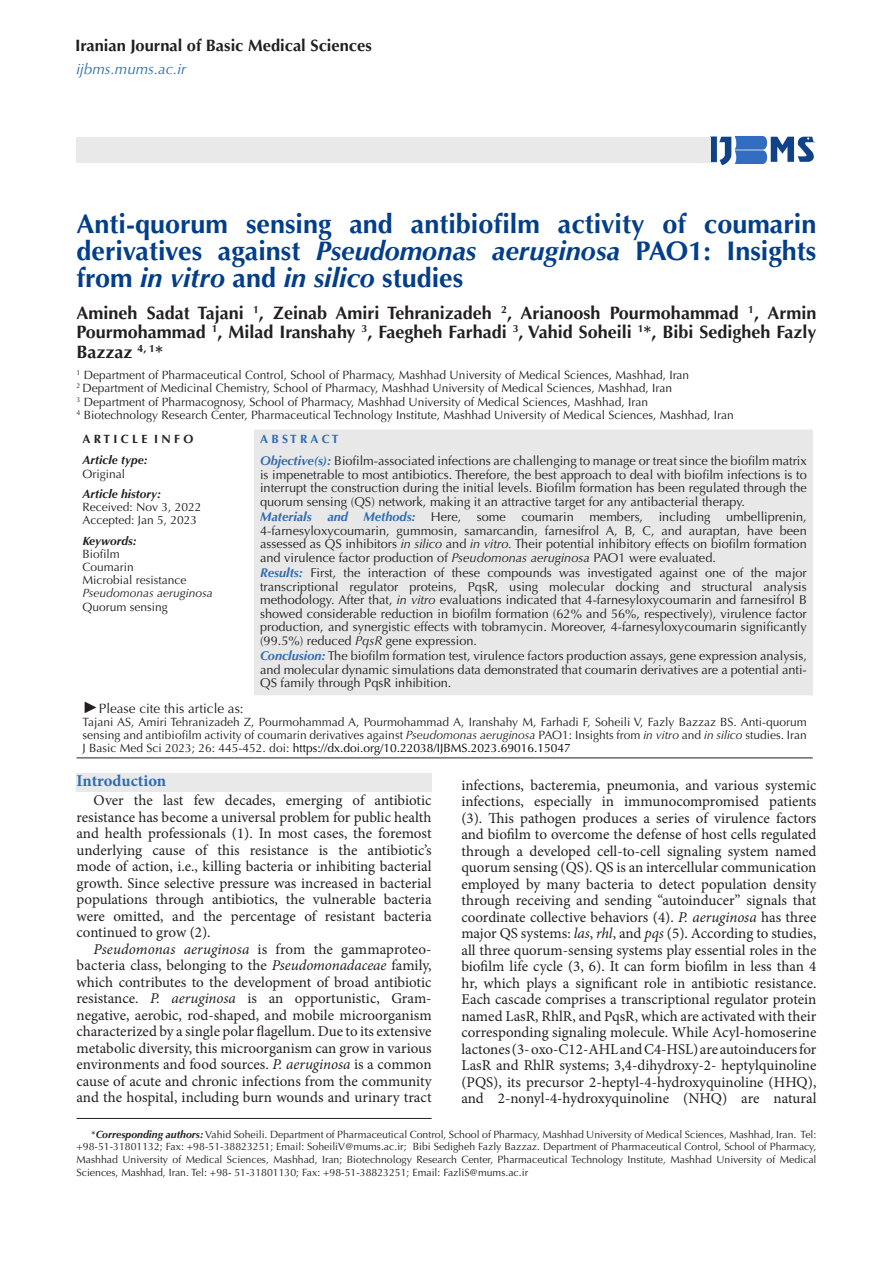
<style>
.page{position:relative;width:893px;height:1263px;background:#fff}
.page>*{position:absolute;margin:0;border:0;box-sizing:border-box;transform-origin:0 0}
.t1{font:700 27px/27px "Optima LT Std";color:#023e8a;text-align:justify}
.t2{font:700 18px/19.5px "Optima LT Std";color:#231f20;text-align:justify}
.t3{font:700 16.5px "Optima LT Std";color:#231f20}
.t4{font:700 16.5px "Minion Pro";letter-spacing:-.005em;color:#2d6cb5}
.t5{font:15px/16.5px "Minion Pro";letter-spacing:-.005em;color:#231f20;text-align:justify}
.t6{font:italic 15px "Optima LT Std";color:#296db6}
.t7{font:13.5px "Optima LT Std";color:#231f20}
.t8{font:12.75px/13.5px "Optima LT Std";color:#231f20;text-align:justify}
.Body_Text{font:12px/13px "Optima LT Std";color:#231f20;text-align:justify}
.t9{font:italic 700 12px "Optima LT Std";color:#231f20}
.Body_Text-2{font:italic 12px "Optima LT Std";color:#231f20}
.t10{font:700 12px "Optima LT Std";color:#231f20}
.t11{font:700 12px "Optima LT Std";color:#2d6cb5}
.t12{font:10.5px/12.8px "Optima LT Std";color:#231f20;text-align:justify}
.s1{font-style:italic}
.s2{font-weight:700;font-style:italic;color:#2d6cb5}
.s3{font-family:"Times New Roman";font-style:italic;font-size:16.5px}
.s4{color:#000}
.s5{font-weight:700;font-style:italic}
</style>
<div class="page">
<hr style="left:77px;top:1118px;width:355px;height:1px;background:#231f20">
<div style="left:254px;top:429px;width:559px;height:266px;background:#e8e8e8"></div>
<hr style="left:77px;top:757px;width:158px;height:1px;background:#231f20">
<svg style="left:235px;top:757px;width:19px;height:1px"></svg>
<hr style="left:254px;top:757px;width:559px;height:1px;background:#231f20">
<div style="left:77px;top:773px;width:355px;height:18px;background:#e9e9e9"></div>
<img style="left:710px;top:136px;width:106px;height:30px">
<div style="left:77px;top:137px;width:634px;height:26px;background:#e9e9e9"></div>
<p class="t3" style="left:75px;top:36px;width:298px">Iranian Journal of Basic Medical Sciences</p>
<p class="t6" style="left:77px;top:61px;width:111px">ijbms.mums.ac.ir</p>
<p class="t1" style="left:77px;top:211px;width:741px">Anti-quorum sensing and antibiofilm activity of coumarin derivatives against <span class="s1">Pseudomonas aeruginosa</span> PAO1: Insights from <span class="s1">in vitro</span> and <span class="s1">in silico</span> studies</p>
<p class="t2" style="left:77px;top:303px;width:741px">Amineh Sadat Tajani <sup>1</sup>, Zeinab Amiri Tehranizadeh <sup>2</sup>, Arianoosh Pourmohammad <sup>1</sup>, Armin Pourmohammad <sup>1</sup>, Milad Iranshahy <sup>3</sup>, Faegheh Farhadi <sup>3</sup>, Vahid Soheili <sup>1</sup>*, Bibi Sedigheh Fazly Bazzaz <sup>4,</sup> <sup>1</sup>*</p>
<p class="Body_Text" style="left:77px;top:368px;width:614px"><sup>1</sup> Department of Pharmaceutical Control, School of Pharmacy, Mashhad University of Medical Sciences, Mashhad, Iran</p>
<p class="Body_Text" style="left:77px;top:382px;width:597px"><sup>2</sup> Department of Medicinal Chemistry, School of Pharmacy, Mashhad University of Medical Sciences, Mashhad, Iran</p>
<p class="Body_Text" style="left:77px;top:395px;width:573px"><sup>3</sup> Department of Pharmacognosy, School of Pharmacy, Mashhad University of Medical Sciences, Mashhad, Iran</p>
<p class="Body_Text" style="left:77px;top:409px;width:659px"><sup>4</sup> Biotechnology Research Center, Pharmaceutical Technology Institute, Mashhad University of Medical Sciences, Mashhad, Iran</p>
<p class="t10" style="left:83px;top:432px;width:112px">A R T I C L E I N F O</p>
<p class="t11" style="left:260px;top:432px;width:80px">A B S T R A C T</p>
<p class="t9" style="left:83px;top:453px;width:67px">Article type:</p>
<p class="Body_Text" style="left:83px;top:467px;width:44px">Original</p>
<p class="t8" style="left:260px;top:454px;width:548px"><span class="s2">Objective(s):</span> Biofilm-associated infections are challenging to manage or treat since the biofilm matrix is impenetrable to most antibiotics. Therefore, the best approach to deal with biofilm infections is to interrupt the construction during the initial levels. Biofilm formation has been regulated through the quorum sensing (QS) network, making it an attractive target for any antibacterial therapy.</p>
<p class="t8" style="left:260px;top:510px;width:548px"><span class="s2">Materials and Methods:</span> Here, some coumarin members, including umbelliprenin, 4-farnesyloxycoumarin, gummosin, samarcandin, farnesifrol A, B, C, and auraptan, have been assessed as QS inhibitors <span class="s1">in silico</span> and <span class="s1">in vitro.</span> Their potential inhibitory effects on biofilm formation and virulence factor production of <span class="s1">Pseudomonas aeruginosa</span> PAO1 were evaluated.</p>
<p class="t8" style="left:260px;top:566px;width:548px"><span class="s2">Results:</span> First, the interaction of these compounds was investigated against one of the major transcriptional regulator proteins, PqsR, using molecular docking and structural analysis methodology. After that, <span class="s1">in vitro</span> evaluations indicated that 4-farnesyloxycoumarin and farnesifrol B showed considerable reduction in biofilm formation (62% and 56%, respectively), virulence factor production, and synergistic effects with tobramycin. Moreover, 4-farnesyloxycoumarin significantly (99.5%) reduced <span class="s1">PqsR</span> gene expression.</p>
<p class="t8" style="left:260px;top:649px;width:548px"><span class="s2">Conclusion:</span> The biofilm formation test, virulence factors production assays, gene expression analysis, and molecular dynamic simulations data demonstrated that coumarin derivatives are a potential anti-QS family through PqsR inhibition.</p>
<p class="t9" style="left:83px;top:487px;width:80px">Article history:</p>
<p class="Body_Text" style="left:83px;top:501px;width:120px">Received: Nov 3, 2022</p>
<p class="Body_Text" style="left:83px;top:514px;width:116px">Accepted: Jan 5, 2023</p>
<p class="t9" style="left:83px;top:534px;width:56px">Keywords:</p>
<p class="Body_Text" style="left:83px;top:548px;width:39px">Biofilm</p>
<p class="Body_Text" style="left:83px;top:561px;width:53px">Coumarin</p>
<p class="Body_Text" style="left:83px;top:574px;width:106px">Microbial resistance</p>
<p class="Body_Text-2" style="left:83px;top:586px;width:132px">Pseudomonas aeruginosa</p>
<p class="Body_Text" style="left:83px;top:600px;width:87px">Quorum sensing</p>
<p class="t7" style="left:83px;top:700px;width:163px"><span class="s3">►</span>Please cite this article as:</p>
<p class="Body_Text" style="left:83px;top:715px;width:726px">Tajani AS, Amiri Tehranizadeh Z, Pourmohammad A, Pourmohammad A, Iranshahy M, Farhadi F, Soheili V, Fazly Bazzaz BS. Anti-quorum sensing and antibiofilm activity of coumarin derivatives against <span class="s1">Pseudomonas aeruginosa</span> PAO1: Insights from <span class="s1">in vitro</span> and <span class="s1">in silico</span> studies. Iran J Basic Med Sci 2023; 26: 445-452. doi: <span class="s4">https://dx.doi.org/10.22038/IJBMS.2023.69016.15047</span></p>
<p class="t4" style="left:77px;top:769px;width:91px">Introduction</p>
<p class="t5" style="left:77px;top:792px;width:357px;text-indent:17px">Over the last few decades, emerging of antibiotic resistance has become a universal problem for public health and health professionals (1). In most cases, the foremost underlying cause of this resistance is the antibiotic’s mode of action, i.e., killing bacteria or inhibiting bacterial growth. Since selective pressure was increased in bacterial populations through antibiotics, the vulnerable bacteria were omitted, and the percentage of resistant bacteria continued to grow (2).</p>
<p class="t5" style="left:77px;top:941px;width:357px;text-indent:17px"><span class="s1">Pseudomonas aeruginosa</span> is from the gammaproteo&shy;bacteria class, belonging to the <span class="s1">Pseudomonadaceae</span> family, which contributes to the development of broad antibiotic resistance. <span class="s1">P. aeruginosa</span> is an opportunistic, Gram&shy;negative, aerobic, rod-shaped, and mobile microorganism characterized by a single polar flagellum. Due to its extensive metabolic diversity, this microorganism can grow in various environments and food sources. <span class="s1">P. aeruginosa</span> is a common cause of acute and chronic infections from the community and the hospital, including burn wounds and urinary tract</p>
<p class="t5" style="left:461px;top:777px;width:357px">infections, bacteremia, pneumonia, and various systemic infections, especially in immunocompromised patients (3). This pathogen produces a series of virulence factors and biofilm to overcome the defense of host cells regulated through a developed cell-to-cell signaling system named quorum sensing (QS). QS is an intercellular communication employed by many bacteria to detect population density through receiving and sending “autoinducer” signals that coordinate collective behaviors (4). <span class="s1">P. aeruginosa</span> has three major QS systems: <span class="s1">las</span>, <span class="s1">rhl</span>, and <span class="s1">pqs</span> (5). According to studies, all three quorum-sensing systems play essential roles in the biofilm life cycle (3, 6). It can form biofilm in less than 4 hr, which plays a significant role in antibiotic resistance.<br>Each cascade comprises a transcriptional regulator protein named LasR, RhlR, and PqsR, which are activated with their corresponding signaling molecule. While Acyl-homoserine lactones (3- oxo-C12-AHL and C4-HSL) are autoinducers for LasR and RhlR systems; 3,4-dihydroxy-2- heptylquinoline (PQS), its precursor 2-heptyl-4-hydroxyquinoline (HHQ), and 2-nonyl-4-hydroxyquinoline (NHQ) are natural</p>
<p class="t12" style="left:77px;top:1128px;width:741px;text-indent:15px">*<span class="s5">Corresponding authors:</span>Vahid Soheili. Department of Pharmaceutical Control, School of Pharmacy, Mashhad University of Medical Sciences, Mashhad, Iran. Tel: +98-51-31801132; Fax: +98-51-38823251; Email: SoheiliV@mums.ac.ir; Bibi Sedigheh Fazly Bazzaz. Department of Pharmaceutical Control, School of Pharmacy, Mashhad University of Medical Sciences, Mashhad, Iran; Biotechnology Research Center, Pharmaceutical Technology Institute, Mashhad University of Medical Sciences, Mashhad, Iran. Tel: +98- 51-31801130; Fax: +98-51-38823251; Email: FazliS@mums.ac.ir</p>
</div>
